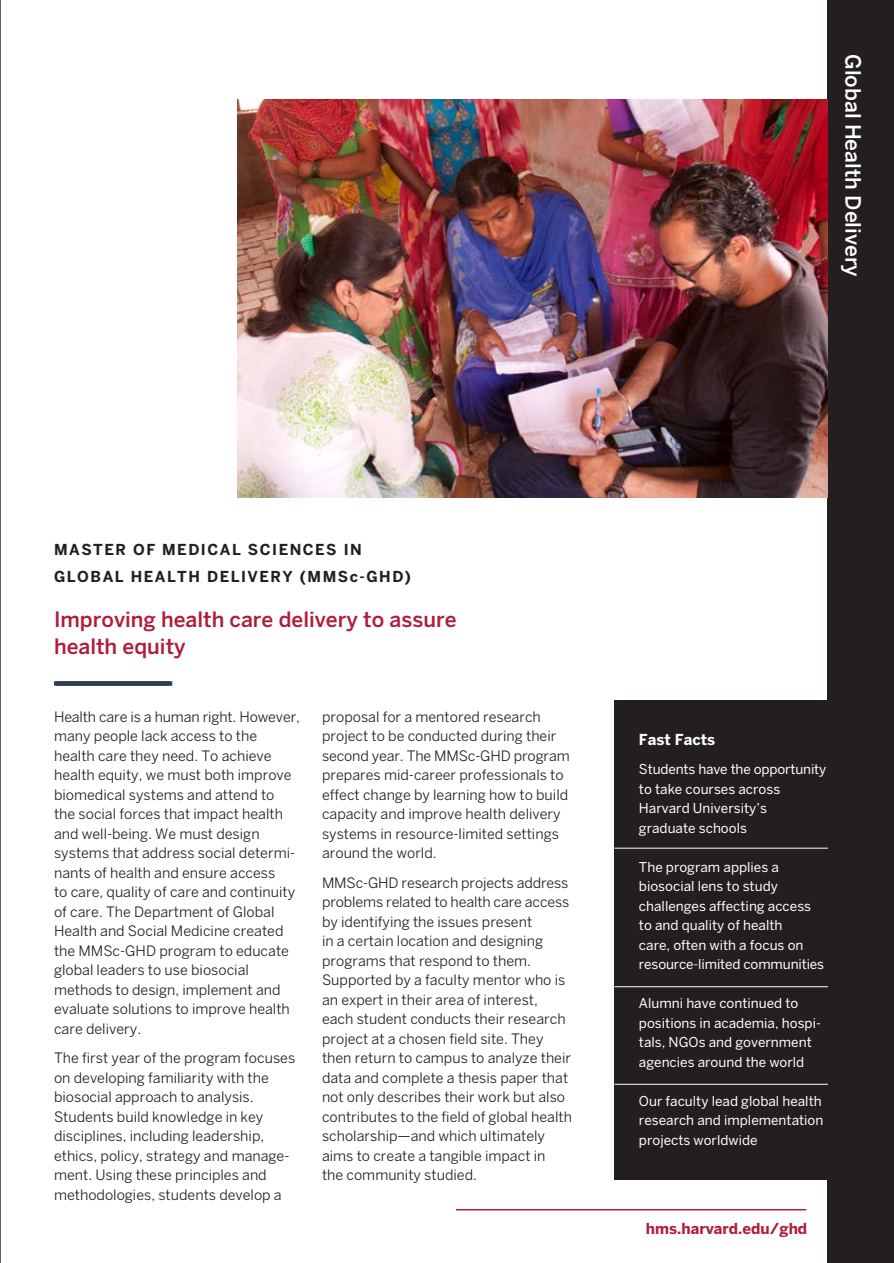
<style>
.page{position:relative;width:894px;height:1263px;background:#fff}
.page>*{position:absolute;margin:0;border:0;box-sizing:border-box;transform-origin:0 0}
.t1{font:500 21px/27px "Benton Sans";color:#b01d3c}
.t2{font:500 21px "Benton Sans";color:#fff}
.t3{font:700 15px/27px "Benton Sans";letter-spacing:.1em;color:#231f20}
.t4{font:700 15px "Benton Sans";color:#b01d3c}
.t5{font:700 15px "Benton Sans";color:#fff}
.t6{font:14.25px/19.5px "Benton Sans";color:#231f20}
.t7{font:13.5px/19.5px "Benton Sans";color:#fff}
</style>
<div class="page">
<div style="left:56px;top:681px;width:116px;height:5px;background:#303f51"></div>
<div style="left:614px;top:700px;width:213px;height:480px;background:#231f20"></div>
<div style="left:827px;top:0;width:66px;height:1263px;background:#231f20"></div>
<hr style="left:614px;top:847px;width:213px;height:1px;background:#fff">
<hr style="left:614px;top:986px;width:213px;height:1px;background:#fff">
<hr style="left:614px;top:1083px;width:213px;height:1px;background:#fff">
<img style="left:237px;top:100px;width:590px;height:397px">
<div style="left:54px;top:681px;width:116px;height:5px;background:#303f51"></div>
<hr style="left:456px;top:1209px;width:350px;height:1px;background:#b01d3c">
<hr style="left:0;top:0;width:1px;height:1263px;background:#231f20">
<h1 class="t2" style="left:865px;top:54px;width:224px;rotate:90deg">Global Health Delivery</h1>
<p class="t3" style="left:54px;top:535px;width:358px">MASTER OF MEDICAL SCIENCES IN<br>GLOBAL HEALTH DELIVERY (MMSc-GHD)</p>
<h1 class="t1" style="left:54px;top:605px;width:404px">Improving health care delivery to assure health equity</h1>
<p class="t6" style="left:54px;top:707px;width:247px">Health care is a human right. However, many people lack access to the health care they need. To achieve health equity, we must both improve biomedical systems and attend to<br>the social forces that impact health and well-being. We must design systems that address social determi&shy;nants of health and ensure access<br>to care, quality of care and continuity of care. The Department of Global Health and Social Medicine created the MMSc-GHD program to educate global leaders to use biosocial methods to design, implement and evaluate solutions to improve health care delivery.</p>
<p class="t6" style="left:54px;top:1048px;width:242px">The first year of the program focuses on developing familiarity with the biosocial approach to analysis.<br>Students build knowledge in key disciplines, including leadership, ethics, policy, strategy and manage&shy;ment. Using these principles and methodologies, students develop a</p>
<p class="t6" style="left:322px;top:707px;width:249px">proposal for a mentored research project to be conducted during their second year. The MMSc-GHD program prepares mid-career professionals to effect change by learning how to build capacity and improve health delivery systems in resource-limited settings around the world.</p>
<p class="t6" style="left:322px;top:872px;width:251px">MMSc-GHD research projects address problems related to health care access by identifying the issues present<br>in a certain location and designing programs that respond to them.<br>Supported by a faculty mentor who is an expert in their area of interest, each student conducts their research project at a chosen field site. They then return to campus to analyze their data and complete a thesis paper that not only describes their work but also contributes to the field of global health scholarship—and which ultimately aims to create a tangible impact in<br>the community studied.</p>
<p class="t5" style="left:638px;top:730px;width:78px">Fast Facts</p>
<p class="t7" style="left:638px;top:759px;width:189px">Students have the opportunity to take courses across<br>Harvard University’s graduate schools</p>
<p class="t7" style="left:638px;top:857px;width:187px">The program applies a biosocial lens to study challenges affecting access to and quality of health<br>care, often with a focus on resource-limited communities</p>
<p class="t7" style="left:638px;top:993px;width:183px">Alumni have continued to positions in academia, hospi&shy;tals, NGOs and government agencies around the world</p>
<p class="t7" style="left:638px;top:1091px;width:186px">Our faculty lead global health research and implementation projects worldwide</p>
<p class="t4" style="left:645px;top:1219px;width:163px">hms.harvard.edu/ghd</p>
</div>
